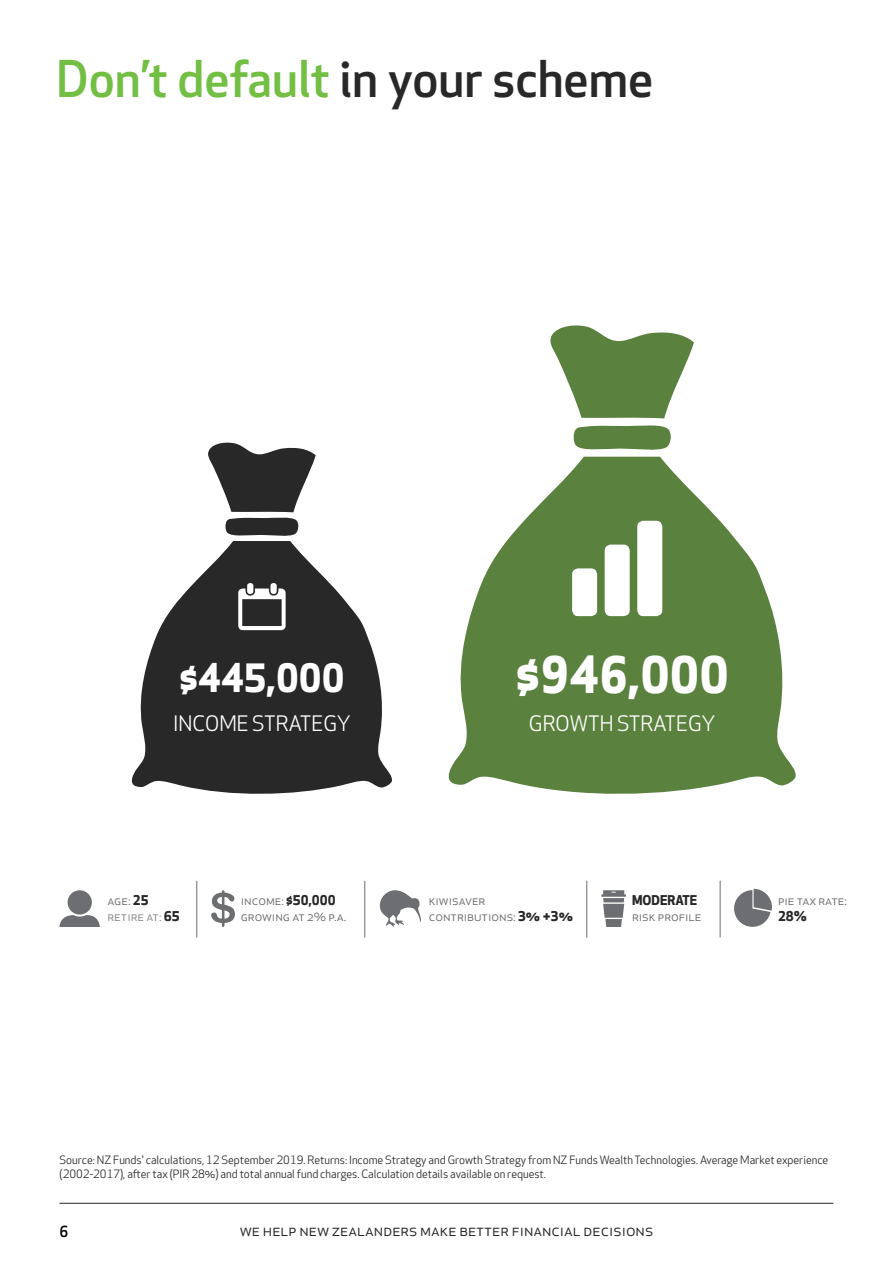
<style>
.page{position:relative;width:893px;height:1263px;background:#fff}
.page>*{position:absolute;margin:0;border:0;box-sizing:border-box;transform-origin:0 0}
.t1{font:500 49.5px "Apex New";color:#72bf44}
.t2{font:700 49.2px "Apex New";color:#fff}
.t3{font:700 38.1px "Apex New";color:#fff}
.t4{font:20.85px "Apex New";color:#fff}
.t5{font:16.5px "Apex New";color:#292829}
.t6{font:500 15px "Apex New";color:#000}
.t7{font:13.2px/15.9px "Apex New";color:#6d6e71}
.t8{font:13.2px/15.9px "Apex New";color:#86888a}
.t9{font:700 13.2px "Apex New";color:#292829}
.t10{font:11.25px/13.5px "Apex New";color:#292829}
.s1{color:#292829}
.s2{font-weight:700;color:#292829}
.s3{color:#6d6e71}
</style>
<div class="page">
<hr style="left:60px;top:1203px;width:773px;height:1px;background:#292829">
<svg style="left:550px;top:325px;width:144px;height:125px"></svg>
<svg style="left:448px;top:457px;width:348px;height:337px;fill:#5b813e"></svg>
<svg style="left:572px;top:521px;width:90px;height:95px"></svg>
<svg style="left:208px;top:442px;width:108px;height:94px"></svg>
<svg style="left:131px;top:541px;width:261px;height:253px;fill:#292829"></svg>
<svg style="left:238px;top:583px;width:48px;height:47px"></svg>
<svg style="left:211px;top:890px;width:24px;height:37px"></svg>
<svg style="left:379px;top:890px;width:42px;height:37px"></svg>
<svg style="left:601px;top:890px;width:25px;height:37px"></svg>
<svg style="left:60px;top:890px;width:40px;height:37px"></svg>
<hr style="left:197px;top:881px;width:1px;height:56px;background:#6d6e71">
<hr style="left:364px;top:881px;width:1px;height:56px;background:#6d6e71">
<hr style="left:586px;top:881px;width:1px;height:56px;background:#6d6e71">
<hr style="left:720px;top:881px;width:1px;height:56px;background:#6d6e71">
<svg style="left:734px;top:889px;width:38px;height:38px"></svg>
<h1 class="t1" style="left:57px;top:45px;width:598px">Don’t default <span class="s1">in your scheme</span></h1>
<h3 class="t3" style="left:179px;top:650px;width:167px">$445,000</h3>
<h3 class="t4" style="left:173px;top:711px;width:179px">INCOME STRATEGY</h3>
<h2 class="t2" style="left:515px;top:639px;width:215px">$946,000</h2>
<h3 class="t4" style="left:529px;top:711px;width:188px">GROWTH STRATEGY</h3>
<p class="t7" style="left:241px;top:893px;width:107px">income: <span class="s2">$50,000 </span>growing at 2% p.a.</p>
<p class="t7" style="left:429px;top:893px;width:146px">kiwisaver contributions: <span class="s2">3% +3%</span></p>
<p class="t9" style="left:632px;top:891px;width:67px">MODERATE</p>
<p class="t8" style="left:108px;top:893px;width:74px"><span class="s3">age:</span> <span class="s2">25 </span>retire at: <span class="s2">65</span></p>
<p class="t7" style="left:778px;top:892px;width:70px">pie tax rate:</p>
<p class="t9" style="left:778px;top:907px;width:30px">28%</p>
<p class="t7" style="left:632px;top:908px;width:71px">risk profile</p>
<p class="t10" style="left:60px;top:1153px;width:770px">Source: NZ Funds' calculations, 12 September 2019. Returns: Income Strategy and Growth Strategy from NZ Funds Wealth Technologies. Average Market experience (2002-2017), after tax (PIR 28%) and total annual fund charges. Calculation details available on request.</p>
<h3 class="t6" style="left:60px;top:1222px;width:10px">6</h3>
<h3 class="t5" style="left:240px;top:1219px;width:415px">we help new zealanders make better financial decisions</h3>
</div>
